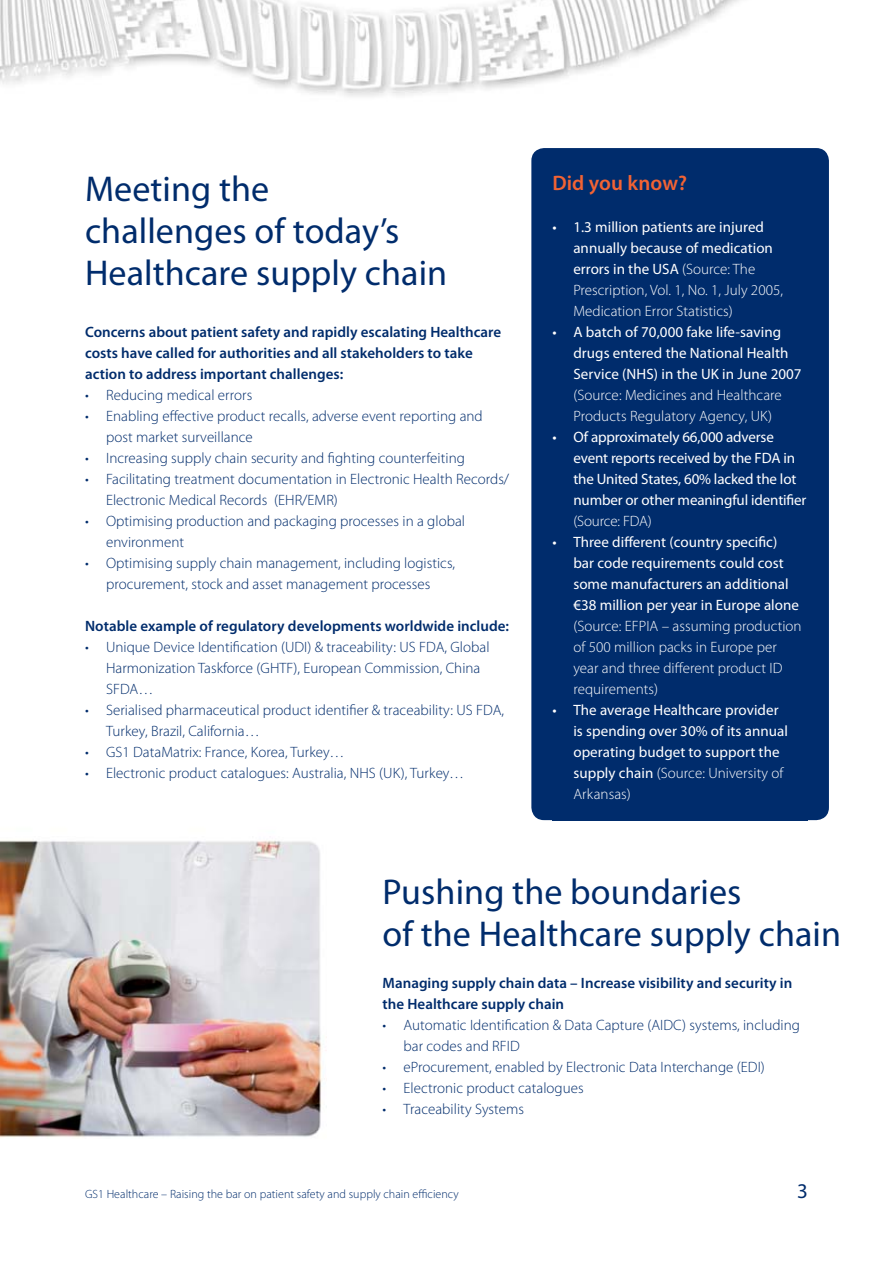
<style>
.page{position:relative;width:893px;height:1263px;background:#fff}
.page>*{position:absolute;margin:0;border:0;box-sizing:border-box;transform-origin:0 0}
.t1{font:36px/42px "Myriad Pro";letter-spacing:.005em;color:#002c6c}
.t2{font:600 21px "Myriad Pro";letter-spacing:.005em;color:#f26334}
.t3{font:21px "Myriad Pro";color:#002c6c}
.t4{font:300 15px/21px "Myriad Pro";letter-spacing:.005em;color:#002c6c}
.t5{font:15px/21px "Myriad Pro";letter-spacing:.005em;color:#fff}
.t6{font:600 15px/21px "Myriad Pro";letter-spacing:.005em;color:#002c6c}
.t7{font:300 15px/21px "Myriad Pro";letter-spacing:.005em;color:#fff}
.t8{font:300 12px "Myriad Pro";letter-spacing:.005em;color:#002c6c}
.s1{font-weight:300}
</style>
<div class="page">
<img style="left:0;top:0;width:829px;height:1138px">
<div style="left:531px;top:148px;width:298px;height:672px;background:#002c6c;border-radius:13px"></div>
<h1 class="t1" style="left:85px;top:171px;width:364px">Meeting the<br>challenges of today’s<br>Healthcare supply chain</h1>
<p class="t6" style="left:85px;top:323px;width:418px">Concerns about patient safety and rapidly escalating Healthcare costs have called for authorities and all stakeholders to take action to address important challenges:</p>
<p class="t4" style="left:85px;top:386px;width:169px">• Reducing medical errors</p>
<p class="t4" style="left:106px;top:407px;width:378px;text-indent:-21px">• Enabling effective product recalls, adverse event reporting and post market surveillance</p>
<p class="t4" style="left:85px;top:449px;width:381px">• Increasing supply chain security and fighting counterfeiting</p>
<p class="t4" style="left:106px;top:470px;width:405px;text-indent:-21px">• Facilitating treatment documentation in Electronic Health Records/<br>Electronic Medical Records (EHR/EMR)</p>
<p class="t4" style="left:106px;top:512px;width:361px;text-indent:-21px">• Optimising production and packaging processes in a global environment</p>
<p class="t4" style="left:85px;top:554px;width:372px;text-align:center">• Optimising supply chain management, including logistics, procurement, stock and asset management processes</p>
<p class="t6" style="left:85px;top:617px;width:426px">Notable example of regulatory developments worldwide include:</p>
<p class="t4" style="left:106px;top:638px;width:385px;text-indent:-21px">• Unique Device Identification (UDI) &amp; traceability: US FDA, Global<br>Harmonization Taskforce (GHTF), European Commission, China<br>SFDA…</p>
<p class="t4" style="left:106px;top:701px;width:400px;text-indent:-21px">• Serialised pharmaceutical product identifier &amp; traceability: US FDA,<br>Turkey, Brazil, California…</p>
<p class="t4" style="left:85px;top:743px;width:261px">• GS1 DataMatrix: France, Korea, Turkey…</p>
<p class="t4" style="left:85px;top:764px;width:381px">• Electronic product catalogues: Australia, NHS (UK), Turkey…</p>
<h2 class="t2" style="left:552px;top:175px;width:136px">Did you know?</h2>
<p class="t5" style="left:573px;top:218px;width:211px;text-indent:-21px">• 1.3 million patients are injured annually because of medication errors in the USA <span class="s1">(Source: The Prescription, Vol. 1, No. 1, July 2005, Medication Error Statistics)</span></p>
<p class="t5" style="left:573px;top:323px;width:230px;text-indent:-21px">• A batch of 70,000 fake life-saving drugs entered the National Health<br>Service (NHS) in the UK in June 2007</p>
<p class="t7" style="left:573px;top:386px;width:210px">(Source: Medicines and Healthcare<br>Products Regulatory Agency, UK)</p>
<p class="t5" style="left:573px;top:428px;width:235px;text-indent:-21px">• Of approximately 66,000 adverse event reports received by the FDA in the United States, 60% lacked the lot number or other meaningful identifier</p>
<p class="t7" style="left:573px;top:512px;width:80px">(Source: FDA)</p>
<p class="t5" style="left:573px;top:533px;width:227px;text-indent:-21px">• Three different (country specific) bar code requirements could cost some manufacturers an additional €38 million per year in Europe alone</p>
<p class="t7" style="left:573px;top:617px;width:230px">(Source: EFPIA – assuming production of 500 million packs in Europe per year and three different product ID requirements)</p>
<p class="t5" style="left:573px;top:701px;width:216px;text-indent:-21px">• The average Healthcare provider is spending over 30% of its annual operating budget to support the supply chain <span class="s1">(Source: University of<br>Arkansas)</span></p>
<h1 class="t1" style="left:383px;top:875px;width:460px">Pushing the boundaries<br>of the Healthcare supply chain</h1>
<p class="t6" style="left:383px;top:974px;width:411px">Managing supply chain data – Increase visibility and security in the Healthcare supply chain</p>
<p class="t4" style="left:404px;top:1016px;width:398px;text-indent:-21px">• Automatic Identification &amp; Data Capture (AIDC) systems, including bar codes and RFID</p>
<p class="t4" style="left:383px;top:1058px;width:384px">• eProcurement, enabled by Electronic Data Interchange (EDI)</p>
<p class="t4" style="left:383px;top:1079px;width:203px">• Electronic product catalogues</p>
<p class="t4" style="left:383px;top:1100px;width:143px">• Traceability Systems</p>
<p class="t8" style="left:85px;top:1189px;width:375px">GS1 Healthcare – Raising the bar on patient safety and supply chain efficiency</p>
<h2 class="t3" style="left:797px;top:1183px;width:12px">3</h2>
</div>
